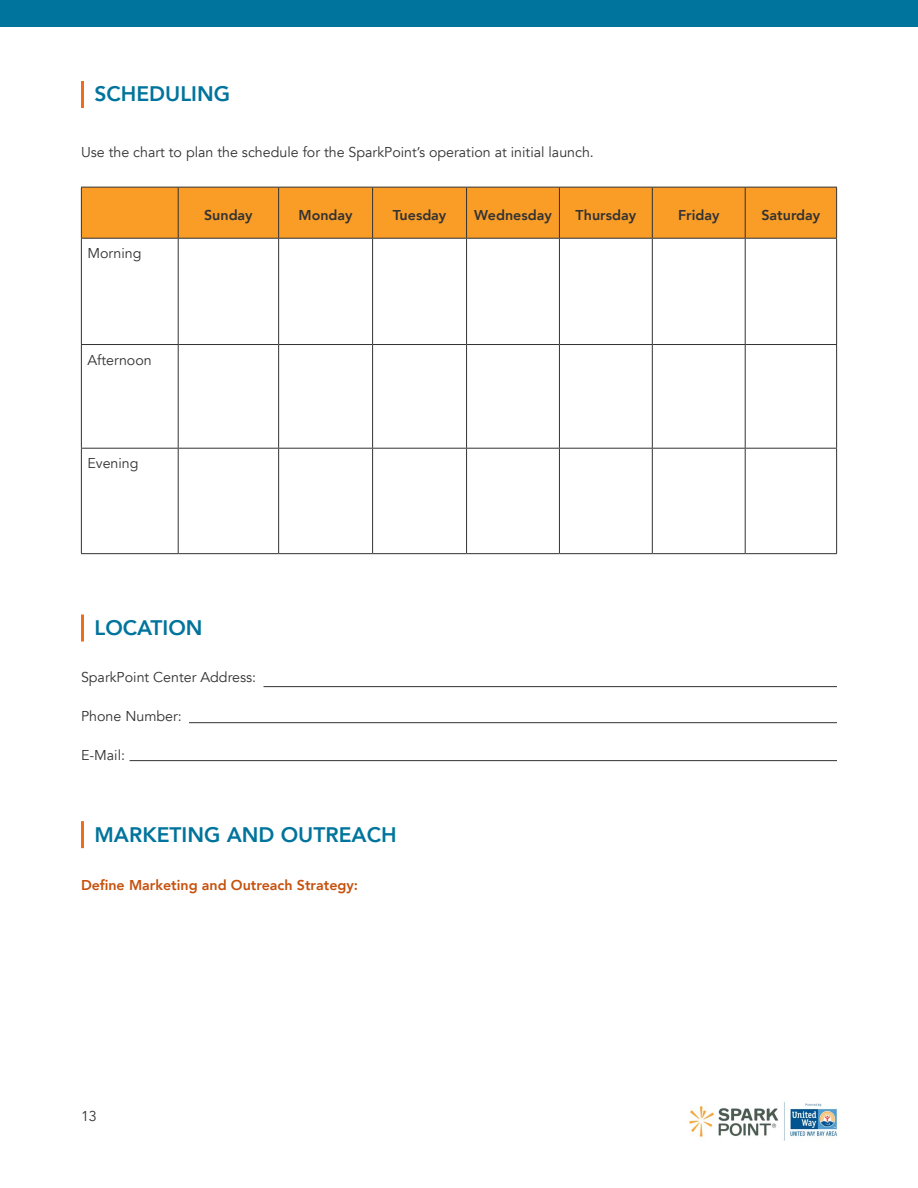
<style>
.page{position:relative;width:918px;height:1188px;background:#fff}
.page>*{position:absolute;margin:0;border:0;box-sizing:border-box;transform-origin:0 0}
.body{font:800 21px "Avenir";color:#00749c}
.body-2{font:14.25px "Avenir";color:#323232}
.body-3{font:800 14.25px "Avenir";color:#323232}
.body-4{font:800 14.25px "Avenir";color:#c6500c}
</style>
<div class="page">
<img style="left:689px;top:1102px;width:150px;height:39px">
<div style="left:0;top:0;width:918px;height:27px;background:#00749c"></div>
<div style="left:82px;top:188px;width:754px;height:50px;background:#f99d27"></div>
<hr style="left:178px;top:187px;width:1px;height:51px;background:#323232">
<hr style="left:278px;top:187px;width:1px;height:51px;background:#323232">
<hr style="left:372px;top:187px;width:1px;height:51px;background:#323232">
<hr style="left:466px;top:187px;width:1px;height:51px;background:#323232">
<hr style="left:559px;top:187px;width:1px;height:51px;background:#323232">
<hr style="left:652px;top:187px;width:1px;height:51px;background:#323232">
<hr style="left:745px;top:187px;width:1px;height:51px;background:#323232">
<hr style="left:836px;top:187px;width:1px;height:51px;background:#323232">
<hr style="left:178px;top:239px;width:1px;height:105px;background:#323232">
<hr style="left:278px;top:239px;width:1px;height:105px;background:#323232">
<hr style="left:372px;top:239px;width:1px;height:105px;background:#323232">
<hr style="left:466px;top:239px;width:1px;height:105px;background:#323232">
<hr style="left:559px;top:239px;width:1px;height:105px;background:#323232">
<hr style="left:652px;top:239px;width:1px;height:105px;background:#323232">
<hr style="left:745px;top:239px;width:1px;height:105px;background:#323232">
<hr style="left:81px;top:344px;width:97px;height:1px;background:#323232">
<hr style="left:178px;top:344px;width:101px;height:1px;background:#323232">
<hr style="left:178px;top:345px;width:1px;height:103px;background:#323232">
<hr style="left:279px;top:344px;width:94px;height:1px;background:#323232">
<hr style="left:278px;top:345px;width:1px;height:103px;background:#323232">
<hr style="left:373px;top:344px;width:94px;height:1px;background:#323232">
<hr style="left:372px;top:345px;width:1px;height:103px;background:#323232">
<hr style="left:467px;top:344px;width:92px;height:1px;background:#323232">
<hr style="left:466px;top:345px;width:1px;height:103px;background:#323232">
<hr style="left:559px;top:344px;width:93px;height:1px;background:#323232">
<hr style="left:559px;top:345px;width:1px;height:103px;background:#323232">
<hr style="left:652px;top:344px;width:93px;height:1px;background:#323232">
<hr style="left:652px;top:345px;width:1px;height:103px;background:#323232">
<hr style="left:745px;top:344px;width:92px;height:1px;background:#323232">
<hr style="left:745px;top:345px;width:1px;height:103px;background:#323232">
<hr style="left:81px;top:448px;width:97px;height:1px;background:#323232">
<hr style="left:178px;top:448px;width:101px;height:1px;background:#323232">
<hr style="left:178px;top:449px;width:1px;height:104px;background:#323232">
<hr style="left:279px;top:448px;width:94px;height:1px;background:#323232">
<hr style="left:278px;top:449px;width:1px;height:104px;background:#323232">
<hr style="left:373px;top:448px;width:94px;height:1px;background:#323232">
<hr style="left:372px;top:449px;width:1px;height:104px;background:#323232">
<hr style="left:467px;top:448px;width:92px;height:1px;background:#323232">
<hr style="left:466px;top:449px;width:1px;height:104px;background:#323232">
<hr style="left:559px;top:448px;width:93px;height:1px;background:#323232">
<hr style="left:559px;top:449px;width:1px;height:104px;background:#323232">
<hr style="left:652px;top:448px;width:93px;height:1px;background:#323232">
<hr style="left:652px;top:449px;width:1px;height:104px;background:#323232">
<hr style="left:745px;top:448px;width:92px;height:1px;background:#323232">
<hr style="left:745px;top:449px;width:1px;height:104px;background:#323232">
<hr style="left:81px;top:187px;width:97px;height:1px;background:#323232">
<hr style="left:81px;top:187px;width:1px;height:51px;background:#323232">
<hr style="left:178px;top:187px;width:101px;height:1px;background:#323232">
<hr style="left:279px;top:187px;width:94px;height:1px;background:#323232">
<hr style="left:373px;top:187px;width:94px;height:1px;background:#323232">
<hr style="left:467px;top:187px;width:92px;height:1px;background:#323232">
<hr style="left:559px;top:187px;width:93px;height:1px;background:#323232">
<hr style="left:652px;top:187px;width:93px;height:1px;background:#323232">
<hr style="left:745px;top:187px;width:92px;height:1px;background:#323232">
<hr style="left:81px;top:238px;width:97px;height:1px;background:#323232">
<hr style="left:81px;top:239px;width:1px;height:105px;background:#323232">
<hr style="left:178px;top:238px;width:101px;height:1px;background:#323232">
<hr style="left:279px;top:238px;width:94px;height:1px;background:#323232">
<hr style="left:373px;top:238px;width:94px;height:1px;background:#323232">
<hr style="left:467px;top:238px;width:92px;height:1px;background:#323232">
<hr style="left:559px;top:238px;width:93px;height:1px;background:#323232">
<hr style="left:652px;top:238px;width:93px;height:1px;background:#323232">
<hr style="left:745px;top:238px;width:92px;height:1px;background:#323232">
<hr style="left:836px;top:239px;width:1px;height:105px;background:#323232">
<hr style="left:81px;top:345px;width:1px;height:103px;background:#323232">
<hr style="left:836px;top:345px;width:1px;height:103px;background:#323232">
<hr style="left:81px;top:449px;width:1px;height:104px;background:#323232">
<hr style="left:836px;top:449px;width:1px;height:104px;background:#323232">
<hr style="left:81px;top:553px;width:97px;height:1px;background:#323232">
<hr style="left:178px;top:553px;width:101px;height:1px;background:#323232">
<hr style="left:279px;top:553px;width:94px;height:1px;background:#323232">
<hr style="left:373px;top:553px;width:94px;height:1px;background:#323232">
<hr style="left:467px;top:553px;width:92px;height:1px;background:#323232">
<hr style="left:559px;top:553px;width:93px;height:1px;background:#323232">
<hr style="left:652px;top:553px;width:93px;height:1px;background:#323232">
<hr style="left:745px;top:553px;width:92px;height:1px;background:#323232">
<hr style="left:264px;top:686px;width:573px;height:1px;background:#323232">
<hr style="left:189px;top:722px;width:648px;height:1px;background:#323232">
<hr style="left:130px;top:760px;width:707px;height:1px;background:#323232">
<hr style="left:81px;top:81px;width:3px;height:27px;background:#f26b1c">
<hr style="left:81px;top:615px;width:3px;height:27px;background:#f26b1c">
<hr style="left:81px;top:821px;width:3px;height:27px;background:#f26b1c">
<p class="body" style="left:94px;top:78px;width:137px">SCHEDULING</p>
<p class="body-2" style="left:81px;top:143px;width:514px">Use the chart to plan the schedule for the SparkPoint’s operation at initial launch.</p>
<p class="body-2" style="left:87px;top:245px;width:56px">Morning</p>
<p class="body-2" style="left:87px;top:351px;width:66px">Afternoon</p>
<p class="body-2" style="left:87px;top:455px;width:53px">Evening</p>
<p class="body-3" style="left:204px;top:204px;width:50px">Sunday</p>
<p class="body-3" style="left:299px;top:204px;width:56px">Monday</p>
<p class="body-3" style="left:393px;top:204px;width:55px">Tuesday</p>
<p class="body-3" style="left:474px;top:204px;width:79px">Wednesday</p>
<p class="body-3" style="left:576px;top:204px;width:62px">Thursday</p>
<p class="body-3" style="left:678px;top:204px;width:43px">Friday</p>
<p class="body-3" style="left:761px;top:204px;width:60px">Saturday</p>
<p class="body" style="left:94px;top:611px;width:110px">LOCATION</p>
<p class="body-2" style="left:81px;top:669px;width:177px">SparkPoint Center Address:</p>
<p class="body-2" style="left:81px;top:708px;width:102px">Phone Number:</p>
<p class="body-2" style="left:81px;top:747px;width:46px">E-Mail:</p>
<p class="body" style="left:94px;top:818px;width:304px">MARKETING AND OUTREACH</p>
<p class="body-4" style="left:81px;top:874px;width:279px">Define Marketing and Outreach Strategy:</p>
<p class="body-2" style="left:81px;top:1108px;width:17px">13</p>
</div>
